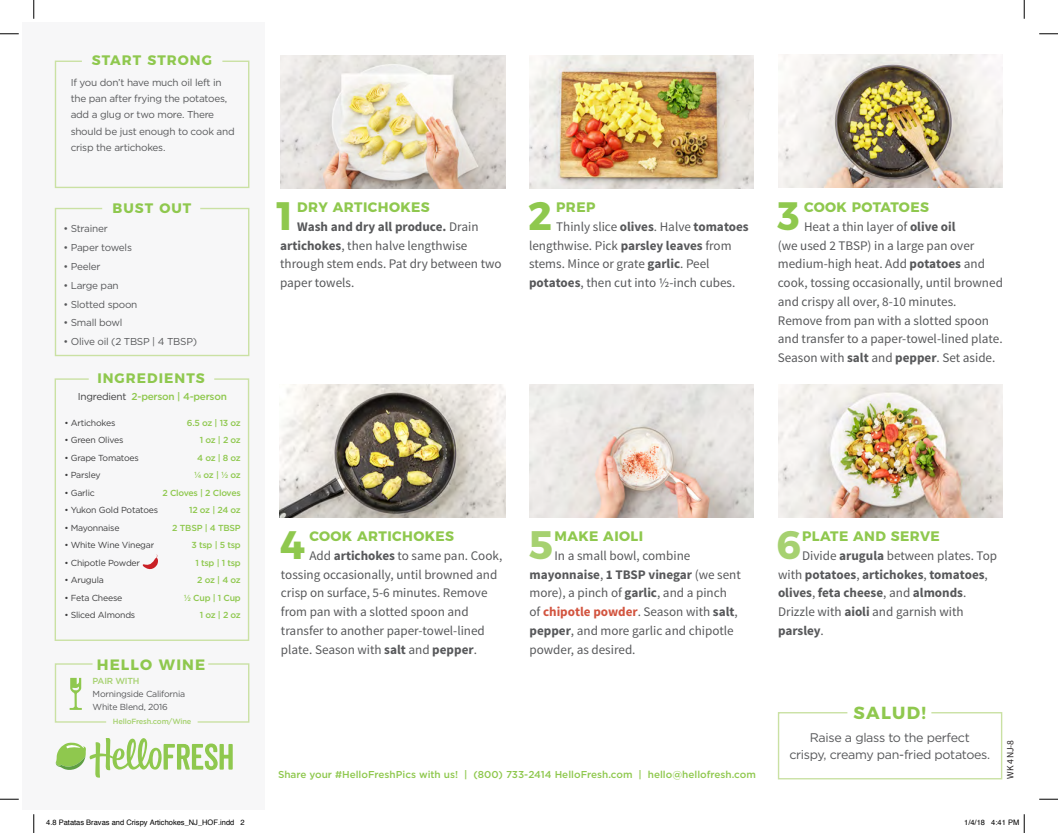
<style>
.page{position:relative;width:1058px;height:833px;background:#fff}
.page>*{position:absolute;margin:0;border:0;box-sizing:border-box;transform-origin:0 0}
.t1{font:700 39.62px "Montserrat";color:#8fc84e}
.t2{font:700 39.62px "Montserrat";color:#a6d170}
.t3{font:700 17.5px "Montserrat";letter-spacing:.075em;color:#8fc84e}
.t4{font:700 15px "Montserrat";letter-spacing:.075em;color:#8fc84e}
.t5{font:700 13.75px "Montserrat";letter-spacing:.03em;color:#8fc84e}
.t6{font:700 13.75px "Montserrat";letter-spacing:.075em;color:#8fc84e}
.t7{font:13.12px/18.8px "Source Sans Pro";color:#57585a}
.t8{font:700 13.12px/18.8px "Source Sans Pro";color:#57585a}
.t9{font:12.5px/16.8px "Gotham";letter-spacing:-.025em;color:#57585a;text-align:center}
.t10{font:10px/16.2px "Gotham";letter-spacing:-.025em;color:#57585a}
.t11{font:500 10px "Gotham";color:#8fc84e}
.t12{font:500 10px "Gotham";letter-spacing:-.025em;color:#8fc84e}
.t13{font:9.62px "Source Sans Pro";color:#231f20}
.t14{font:8.75px "Gotham";letter-spacing:-.025em;color:#3e3e3f}
.t15{font:500 8.75px/17.5px "Gotham";letter-spacing:-.025em;color:#8fc84e;text-align:right}
.t16{font:8.75px/12.5px "Gotham";letter-spacing:-.025em;color:#57585a}
.t17{font:500 8.75px "Gotham";letter-spacing:-.025em;color:#a6d170}
.t18{font:7.5px "Helvetica";color:#000}
.t19{font:500 7.5px "Gotham";letter-spacing:-.025em;color:#a6d170}
.s1{font-weight:400;color:#3e3e3f}
.s2{font-weight:700}
.s3{font-weight:700;color:#d2543f}
.s4{font-weight:400}
</style>
<div class="page">
<div style="left:23px;top:23px;width:242px;height:787px;background:#f7f7f8"></div>
<img style="left:281px;top:55px;width:224px;height:133px">
<img style="left:529px;top:55px;width:225px;height:133px">
<img style="left:529px;top:384px;width:224px;height:133px">
<img style="left:280px;top:384px;width:225px;height:133px">
<img style="left:778px;top:55px;width:224px;height:132px">
<img style="left:778px;top:384px;width:224px;height:133px">
<svg style="left:54px;top:207px;width:196px;height:150px"></svg>
<svg style="left:54px;top:378px;width:196px;height:263px"></svg>
<svg style="left:54px;top:60px;width:196px;height:128px"></svg>
<svg style="left:54px;top:663px;width:53px;height:60px"></svg>
<svg style="left:197px;top:663px;width:53px;height:60px"></svg>
<svg style="left:56px;top:738px;width:177px;height:39px"></svg>
<svg style="left:777px;top:712px;width:226px;height:68px"></svg>
<svg style="left:0;top:33px;width:19px;height:2px"></svg>
<svg style="left:1039px;top:33px;width:19px;height:2px"></svg>
<svg style="left:0;top:798px;width:19px;height:2px"></svg>
<svg style="left:1039px;top:798px;width:19px;height:2px"></svg>
<svg style="left:33px;top:0;width:2px;height:19px"></svg>
<svg style="left:33px;top:814px;width:2px;height:19px"></svg>
<svg style="left:1023px;top:0;width:2px;height:19px"></svg>
<svg style="left:1023px;top:814px;width:2px;height:19px"></svg>
<p class="t6" style="left:92px;top:49px;width:122px">START STRONG</p>
<p class="t10" style="left:71px;top:74px;width:165px">If you don’t have much oil left in the pan after frying the potatoes, add a glug or two more. There should be just enough to cook and crisp the artichokes.</p>
<p class="t5" style="left:112px;top:196px;width:80px">BUST OUT</p>
<p class="t10" style="left:63px;top:220px;width:46px">• Strainer</p>
<p class="t10" style="left:63px;top:239px;width:70px">• Paper towels</p>
<p class="t10" style="left:63px;top:258px;width:39px">• Peeler</p>
<p class="t10" style="left:63px;top:277px;width:57px">• Large pan</p>
<p class="t10" style="left:63px;top:296px;width:75px">• Slotted spoon</p>
<p class="t10" style="left:63px;top:314px;width:61px">• Small bowl</p>
<p class="t10" style="left:63px;top:333px;width:135px">• Olive oil (2 TBSP | 4 TBSP)</p>
<p class="t6" style="left:97px;top:366px;width:109px">INGREDIENTS</p>
<p class="t12" style="left:78px;top:390px;width:151px"><span class="s1">Ingredient</span> 2-person | 4-person</p>
<p class="t15" style="left:162px;top:413px;width:80px">6.5 oz | 13 oz<br>1 oz | 2 oz<br>4 oz | 8 oz<br>¼ oz | ½ oz<br>2 Cloves | 2 Cloves<br>12 oz | 24 oz<br>2 TBSP | 4 TBSP<br>3 tsp | 5 tsp<br>1 tsp | 1 tsp<br>2 oz | 4 oz<br>½ Cup | 1 Cup<br>1 oz | 2 oz</p>
<p class="t14" style="left:64px;top:417px;width:53px">• Artichokes</p>
<p class="t14" style="left:64px;top:434px;width:61px">• Green Olives</p>
<p class="t14" style="left:64px;top:452px;width:76px">• Grape Tomatoes</p>
<p class="t14" style="left:64px;top:469px;width:38px">• Parsley</p>
<p class="t14" style="left:64px;top:487px;width:32px">• Garlic</p>
<p class="t14" style="left:64px;top:504px;width:95px">• Yukon Gold Potatoes</p>
<p class="t14" style="left:64px;top:522px;width:57px">• Mayonnaise</p>
<p class="t14" style="left:64px;top:539px;width:91px">• White Wine Vinegar</p>
<p class="t14" style="left:64px;top:557px;width:77px">• Chipotle Powder</p>
<p class="t14" style="left:64px;top:574px;width:41px">• Arugula</p>
<p class="t14" style="left:64px;top:592px;width:59px">• Feta Cheese</p>
<p class="t14" style="left:64px;top:609px;width:72px">• Sliced Almonds</p>
<p class="t4" style="left:97px;top:652px;width:110px">HELLO WINE</p>
<p class="t17" style="left:93px;top:675px;width:48px">PAIR WITH</p>
<p class="t19" style="left:113px;top:716px;width:80px">HelloFresh.com/Wine</p>
<p class="t16" style="left:93px;top:687px;width:94px">Morningside California<br>White Blend, 2016</p>
<h1 class="t1" style="left:276px;top:183px;width:18px">1</h1>
<p class="t5" style="left:297px;top:196px;width:134px">DRY ARTICHOKES</p>
<p class="t7" style="left:280px;top:217px;width:223px;text-indent:17px"><span class="s2">Wash and dry all produce.</span> Drain <span class="s2">artichokes</span>, then halve lengthwise through stem ends. Pat dry between two paper towels.</p>
<h1 class="t1" style="left:528px;top:183px;width:25px">2</h1>
<p class="t5" style="left:556px;top:196px;width:41px">PREP</p>
<p class="t7" style="left:529px;top:217px;width:221px;text-indent:27px">Thinly slice <span class="s2">olives</span>. Halve <span class="s2">tomatoes </span>lengthwise. Pick <span class="s2">parsley leaves</span> from stems. Mince or grate <span class="s2">garlic</span>. Peel <span class="s2">potatoes</span>, then cut into ½-inch cubes.</p>
<h1 class="t1" style="left:777px;top:183px;width:24px">3</h1>
<p class="t5" style="left:804px;top:196px;width:126px">COOK POTATOES</p>
<p class="t7" style="left:777px;top:217px;width:226px;text-indent:26px">Heat a thin layer of <span class="s2">olive oil<br></span>(we used 2 TBSP) in a large pan over medium-high heat. Add <span class="s2">potatoes</span> and cook, tossing occasionally, until browned and crispy all over, 8-10 minutes.<br>Remove from pan with a slotted spoon and transfer to a paper-towel-lined plate.<br>Season with <span class="s2">salt</span> and <span class="s2">pepper</span>. Set aside.</p>
<h1 class="t1" style="left:280px;top:512px;width:27px">4</h1>
<p class="t5" style="left:309px;top:525px;width:146px">COOK ARTICHOKES</p>
<p class="t7" style="left:281px;top:546px;width:223px;text-indent:28px">Add <span class="s2">artichokes</span> to same pan. Cook, tossing occasionally, until browned and crisp on surface, 5-6 minutes. Remove from pan with a slotted spoon and transfer to another paper-towel-lined plate. Season with <span class="s2">salt</span> and <span class="s2">pepper</span>.</p>
<h1 class="t2" style="left:529px;top:512px;width:26px">5</h1>
<p class="t5" style="left:554px;top:525px;width:90px">MAKE AIOLI</p>
<p class="t7" style="left:529px;top:546px;width:213px;text-indent:25px">In a small bowl, combine <span class="s2">mayonnaise</span>, <span class="s2">1 TBSP vinegar</span> (we sent more), a pinch of <span class="s2">garlic</span>, and a pinch of <span class="s3">chipotle powder</span>. Season with <span class="s2">salt</span>, <span class="s2">pepper</span>, and more garlic and chipotle powder, as desired.</p>
<h1 class="t2" style="left:776px;top:512px;width:26px">6</h1>
<p class="t5" style="left:802px;top:525px;width:139px">PLATE AND SERVE</p>
<p class="t8" style="left:778px;top:546px;width:221px;text-indent:24px"><span class="s4">Divide</span> arugula <span class="s4">between plates. Top with</span> potatoes<span class="s4">,</span> artichokes<span class="s4">,</span> tomatoes<span class="s4">, </span>olives<span class="s4">,</span> feta cheese<span class="s4">, and</span> almonds<span class="s4">.<br>Drizzle with</span> aioli <span class="s4">and garnish with </span>parsley<span class="s4">.</span></p>
<h2 class="t3" style="left:853px;top:698px;width:74px">SALUD!</h2>
<p class="t11" style="left:278px;top:767px;width:479px">Share your #HelloFreshPics with us! | (800) 733-2414 HelloFresh.com | hello@hellofresh.com</p>
<p class="t9" style="left:789px;top:728px;width:202px">Raise a glass to the perfect<br>crispy, creamy pan-fried potatoes.</p>
<p class="t13" style="left:1004px;top:778px;width:40px;rotate:-90deg">WK 4 NJ-8</p>
<p class="t18" style="left:46px;top:817px;width:200px">4.8 Patatas Bravas and Crispy Artichokes_NJ_HOF.indd 2</p>
<p class="t18" style="left:964px;top:817px;width:57px">1/4/18 4:41 PM</p>
</div>
